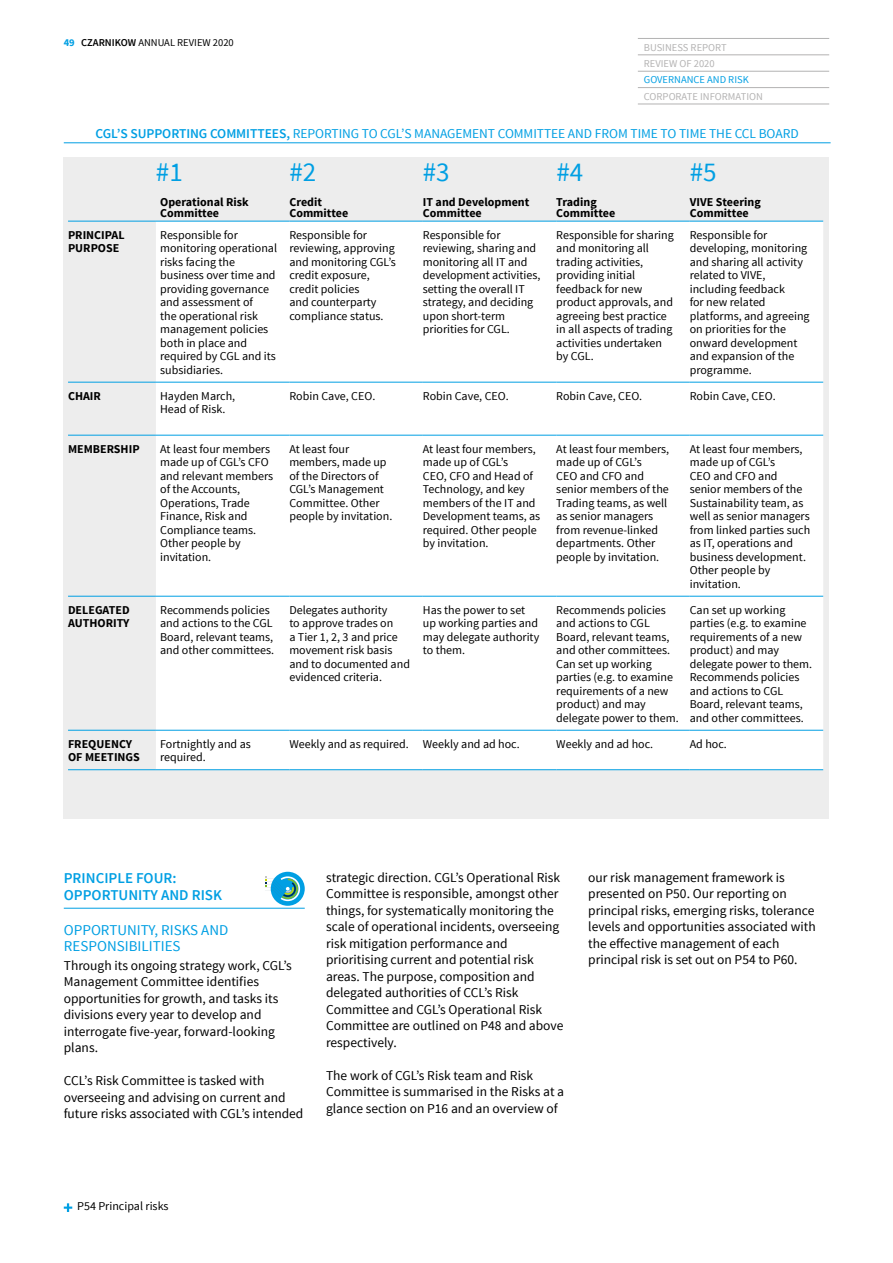
<style>
.page{position:relative;width:893px;height:1263px;background:#fff}
.page>*{position:absolute;margin:0;border:0;box-sizing:border-box;transform-origin:0 0}
.t1{font:27px "Source Sans Pro";color:#009fe3}
.t2{font:15px/16.5px "Source Sans Pro";color:#009fe3}
.t3{font:600 15px/16.5px "Source Sans Pro";color:#009fe3}
.t4{font:13.5px/16.5px "Source Sans Pro";color:#000}
.t5{font:13.5px "Source Sans Pro";letter-spacing:-.005em;color:#009fe3}
.t6{font:12px/13.5px "Source Sans Pro";color:#000}
.t7{font:700 12px/10.6px "Source Sans Pro";color:#000}
.t8{font:10.5px/16.4px "Source Sans Pro";color:#b3b2b2}
.t9{font:10.5px "Source Sans Pro";color:#000}
.t10{font:10.5px "Source Sans Pro";color:#009fe3}
.s1{font-weight:700;color:#009fe3}
.s2{font-weight:600}
</style>
<div class="page">
<hr style="left:638px;top:38px;width:191px;height:1px;background:#b3b2b2">
<hr style="left:638px;top:55px;width:191px;height:1px;background:#b3b2b2">
<hr style="left:638px;top:71px;width:191px;height:1px;background:#b3b2b2">
<hr style="left:638px;top:87px;width:191px;height:1px;background:#b3b2b2">
<hr style="left:638px;top:104px;width:191px;height:1px;background:#b3b2b2">
<svg style="left:64px;top:1203px;width:8px;height:9px"></svg>
<div style="left:64px;top:157px;width:765px;height:662px;background:#ededed"></div>
<div style="left:156px;top:222px;width:667px;height:547px;background:#fff"></div>
<hr style="left:68px;top:221px;width:88px;height:1px;background:#009fe3">
<hr style="left:156px;top:221px;width:133px;height:1px;background:#009fe3">
<hr style="left:289px;top:221px;width:134px;height:1px;background:#009fe3">
<hr style="left:423px;top:221px;width:133px;height:1px;background:#009fe3">
<hr style="left:556px;top:221px;width:134px;height:1px;background:#009fe3">
<hr style="left:690px;top:221px;width:133px;height:1px;background:#009fe3">
<hr style="left:68px;top:382px;width:88px;height:1px;background:#009fe3">
<hr style="left:156px;top:382px;width:133px;height:1px;background:#009fe3">
<hr style="left:289px;top:382px;width:134px;height:1px;background:#009fe3">
<hr style="left:423px;top:382px;width:133px;height:1px;background:#009fe3">
<hr style="left:556px;top:382px;width:134px;height:1px;background:#009fe3">
<hr style="left:690px;top:382px;width:133px;height:1px;background:#009fe3">
<hr style="left:68px;top:435px;width:88px;height:1px;background:#009fe3">
<hr style="left:156px;top:435px;width:133px;height:1px;background:#009fe3">
<hr style="left:289px;top:435px;width:134px;height:1px;background:#009fe3">
<hr style="left:423px;top:435px;width:133px;height:1px;background:#009fe3">
<hr style="left:556px;top:435px;width:134px;height:1px;background:#009fe3">
<hr style="left:690px;top:435px;width:133px;height:1px;background:#009fe3">
<hr style="left:68px;top:596px;width:88px;height:1px;background:#009fe3">
<hr style="left:156px;top:596px;width:133px;height:1px;background:#009fe3">
<hr style="left:289px;top:596px;width:134px;height:1px;background:#009fe3">
<hr style="left:423px;top:596px;width:133px;height:1px;background:#009fe3">
<hr style="left:556px;top:596px;width:134px;height:1px;background:#009fe3">
<hr style="left:690px;top:596px;width:133px;height:1px;background:#009fe3">
<hr style="left:68px;top:730px;width:88px;height:1px;background:#009fe3">
<hr style="left:156px;top:730px;width:133px;height:1px;background:#009fe3">
<hr style="left:289px;top:730px;width:134px;height:1px;background:#009fe3">
<hr style="left:423px;top:730px;width:133px;height:1px;background:#009fe3">
<hr style="left:556px;top:730px;width:134px;height:1px;background:#009fe3">
<hr style="left:690px;top:730px;width:133px;height:1px;background:#009fe3">
<hr style="left:68px;top:769px;width:88px;height:1px;background:#009fe3">
<hr style="left:156px;top:769px;width:133px;height:1px;background:#009fe3">
<hr style="left:289px;top:769px;width:134px;height:1px;background:#009fe3">
<hr style="left:423px;top:769px;width:133px;height:1px;background:#009fe3">
<hr style="left:556px;top:769px;width:134px;height:1px;background:#009fe3">
<hr style="left:690px;top:769px;width:133px;height:1px;background:#009fe3">
<hr style="left:64px;top:143px;width:767px;height:1px;background:#009fe3">
<hr style="left:64px;top:908px;width:241px;height:1px;background:#009fe3">
<svg style="left:271px;top:872px;width:34px;height:34px"></svg>
<svg style="left:265px;top:876px;width:35px;height:25px"></svg>
<p class="t9" style="left:64px;top:36px;width:172px"><span class="s1">49</span> <span class="s2">CZARNIKOW</span> ANNUAL REVIEW 2020</p>
<p class="t8" style="left:644px;top:39px;width:84px">BUSINESS REPORT<br>REVIEW OF 2020</p>
<p class="t10" style="left:644px;top:73px;width:106px">GOVERNANCE AND RISK</p>
<p class="t8" style="left:644px;top:88px;width:121px">CORPORATE INFORMATION</p>
<p class="t5" style="left:96px;top:125px;width:705px"><span class="s2">CGL’S SUPPORTING COMMITTEES,</span> REPORTING TO CGL’S MANAGEMENT COMMITTEE AND FROM TIME TO TIME THE CCL BOARD</p>
<h1 class="t1" style="left:156px;top:155px;width:28px">#1</h1>
<h1 class="t1" style="left:289px;top:155px;width:28px">#2</h1>
<h1 class="t1" style="left:423px;top:155px;width:28px">#3</h1>
<h1 class="t1" style="left:556px;top:155px;width:28px">#4</h1>
<h1 class="t1" style="left:690px;top:155px;width:28px">#5</h1>
<p class="t7" style="left:160px;top:197px;width:90px">Operational Risk<br>Committee</p>
<p class="t7" style="left:289px;top:197px;width:61px">Credit<br>Committee</p>
<p class="t7" style="left:423px;top:197px;width:108px">IT and Development<br>Committee</p>
<p class="t7" style="left:556px;top:197px;width:61px">Trading<br>Committee</p>
<p class="t7" style="left:690px;top:197px;width:72px">VIVE Steering<br>Committee</p>
<p class="t7" style="left:68px;top:228px;width:58px;line-height:13.5px">PRINCIPAL<br>PURPOSE</p>
<p class="t6" style="left:160px;top:228px;width:118px">Responsible for monitoring operational risks facing the business over time and providing governance and assessment of<br>the operational risk management policies both in place and required by CGL and its subsidiaries.</p>
<p class="t6" style="left:289px;top:228px;width:108px">Responsible for reviewing, approving and monitoring CGL’s credit exposure, credit policies<br>and counterparty compliance status.</p>
<p class="t6" style="left:423px;top:228px;width:119px">Responsible for reviewing, sharing and monitoring all IT and development activities, setting the overall IT strategy, and deciding upon short-term priorities for CGL.</p>
<p class="t6" style="left:556px;top:228px;width:119px">Responsible for sharing and monitoring all trading activities, providing initial feedback for new product approvals, and agreeing best practice in all aspects of trading activities undertaken by CGL.</p>
<p class="t6" style="left:690px;top:228px;width:121px">Responsible for developing, monitoring and sharing all activity related to VIVE, including feedback<br>for new related platforms, and agreeing on priorities for the onward development and expansion of the programme.</p>
<p class="t7" style="left:68px;top:391px;width:34px">CHAIR</p>
<p class="t6" style="left:160px;top:389px;width:77px">Hayden March,<br>Head of Risk.</p>
<p class="t6" style="left:289px;top:389px;width:88px">Robin Cave, CEO.</p>
<p class="t6" style="left:423px;top:389px;width:88px">Robin Cave, CEO.</p>
<p class="t6" style="left:556px;top:389px;width:88px">Robin Cave, CEO.</p>
<p class="t6" style="left:690px;top:389px;width:88px">Robin Cave, CEO.</p>
<p class="t7" style="left:68px;top:444px;width:73px">MEMBERSHIP</p>
<p class="t6" style="left:160px;top:442px;width:114px">At least four members made up of CGL’s CFO and relevant members of the Accounts,<br>Operations, Trade<br>Finance, Risk and<br>Compliance teams.<br>Other people by invitation.</p>
<p class="t6" style="left:289px;top:442px;width:104px">At least four members, made up of the Directors of<br>CGL’s Management<br>Committee. Other people by invitation.</p>
<p class="t6" style="left:423px;top:442px;width:119px">At least four members, made up of CGL’s<br>CEO, CFO and Head of<br>Technology, and key members of the IT and<br>Development teams, as required. Other people by invitation.</p>
<p class="t6" style="left:556px;top:442px;width:114px">At least four members, made up of CGL’s<br>CEO and CFO and senior members of the<br>Trading teams, as well as senior managers from revenue-linked departments. Other people by invitation.</p>
<p class="t6" style="left:690px;top:442px;width:122px">At least four members, made up of CGL’s<br>CEO and CFO and senior members of the<br>Sustainability team, as well as senior managers from linked parties such as IT, operations and business development.<br>Other people by invitation.</p>
<p class="t7" style="left:68px;top:603px;width:63px;line-height:13.5px">DELEGATED<br>AUTHORITY</p>
<p class="t6" style="left:160px;top:603px;width:115px">Recommends policies and actions to the CGL<br>Board, relevant teams, and other committees.</p>
<p class="t6" style="left:289px;top:603px;width:122px">Delegates authority<br>to approve trades on<br>a Tier 1, 2, 3 and price movement risk basis and to documented and evidenced criteria.</p>
<p class="t6" style="left:423px;top:603px;width:118px">Has the power to set up working parties and may delegate authority to them.</p>
<p class="t6" style="left:556px;top:603px;width:124px">Recommends policies and actions to CGL<br>Board, relevant teams, and other committees.<br>Can set up working parties (e.g. to examine requirements of a new product) and may delegate power to them.</p>
<p class="t6" style="left:690px;top:603px;width:124px">Can set up working parties (e.g. to examine requirements of a new product) and may delegate power to them.<br>Recommends policies and actions to CGL<br>Board, relevant teams, and other committees.</p>
<p class="t7" style="left:68px;top:737px;width:73px;line-height:13.5px">FREQUENCY<br>OF MEETINGS</p>
<p class="t6" style="left:160px;top:737px;width:92px">Fortnightly and as required.</p>
<p class="t6" style="left:289px;top:737px;width:232px">Weekly and as required. Weekly and ad hoc.</p>
<p class="t6" style="left:556px;top:737px;width:98px">Weekly and ad hoc.</p>
<p class="t6" style="left:690px;top:737px;width:39px">Ad hoc.</p>
<p class="t3" style="left:64px;top:870px;width:160px">PRINCIPLE FOUR:<br>OPPORTUNITY AND RISK</p>
<p class="t2" style="left:64px;top:922px;width:166px">OPPORTUNITY, RISKS AND<br>RESPONSIBILITIES</p>
<p class="t4" style="left:64px;top:957px;width:230px">Through its ongoing strategy work, CGL’s Management Committee identifies opportunities for growth, and tasks its divisions every year to develop and interrogate five-year, forward-looking plans.</p>
<p class="t4" style="left:64px;top:1073px;width:241px">CCL’s Risk Committee is tasked with overseeing and advising on current and future risks associated with CGL’s intended</p>
<p class="t4" style="left:326px;top:869px;width:239px">strategic direction. CGL’s Operational Risk Committee is responsible, amongst other things, for systematically monitoring the scale of operational incidents, overseeing risk mitigation performance and prioritising current and potential risk areas. The purpose, composition and delegated authorities of CCL’s Risk Committee and CGL’s Operational Risk Committee are outlined on P48 and above respectively.</p>
<p class="t4" style="left:326px;top:1067px;width:240px">The work of CGL’s Risk team and Risk<br>Committee is summarised in the Risks at a glance section on P16 and an overview of</p>
<p class="t4" style="left:588px;top:869px;width:229px">our risk management framework is presented on P50. Our reporting on principal risks, emerging risks, tolerance levels and opportunities associated with the effective management of each principal risk is set out on P54 to P60.</p>
<p class="t6" style="left:77px;top:1200px;width:93px">P54 Principal risks</p>
</div>
